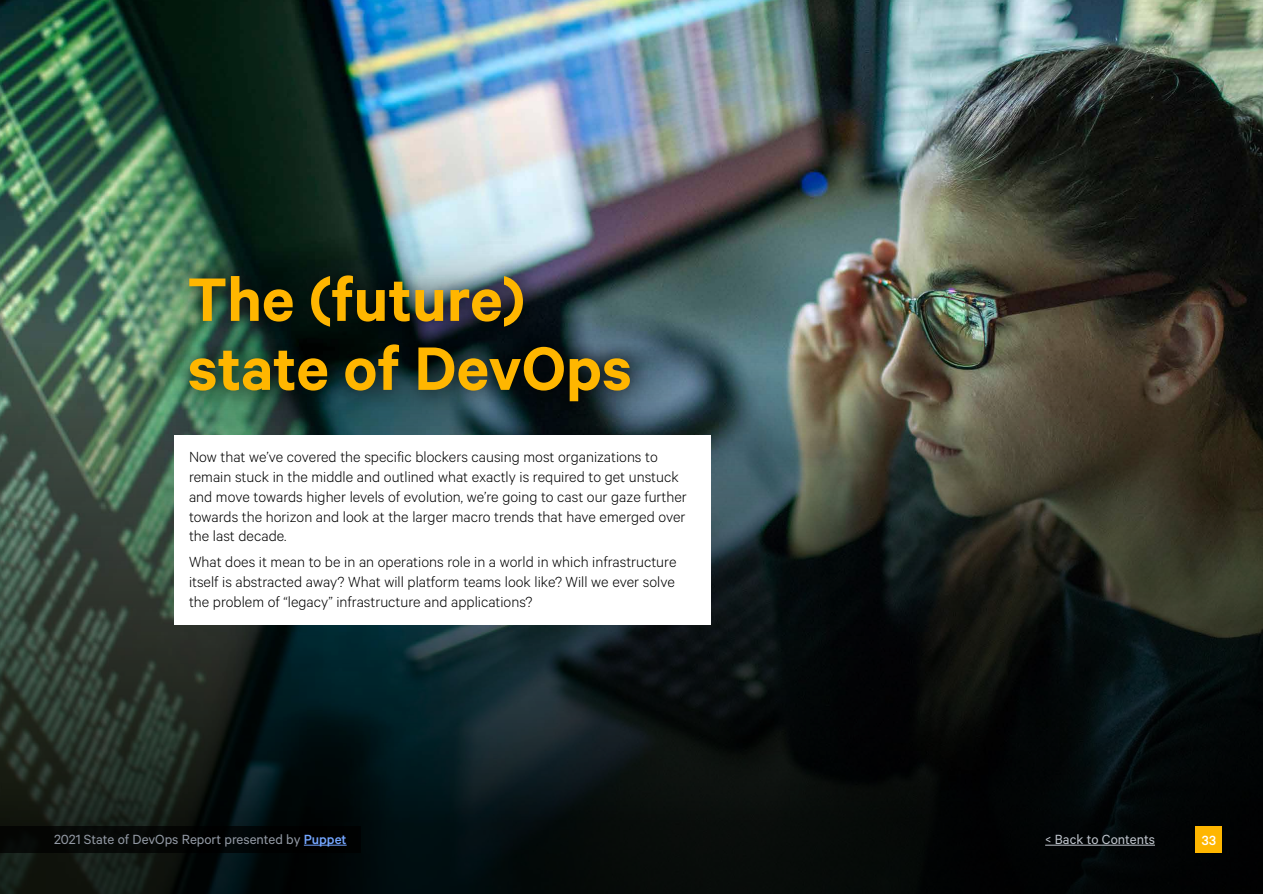
<style>
.page{position:relative;width:1263px;height:894px;background:#fff}
.page>*{position:absolute;margin:0;border:0;box-sizing:border-box;transform-origin:0 0}
.t1{font:600 69px/69px "Calibre";color:#ffb600}
.t2{font:300 16.5px/19.8px "Calibre";color:#000}
.t3{font:15px "Calibre";color:#939aa5}
.t4{font:15px "Calibre";color:#c0c5cd}
.t5{font:500 15px "Calibre";color:#fff}
.s1{font-weight:500;color:#74a6ff}
</style>
<div class="page">
<img style="left:0;top:0;width:1263px;height:108px">
<img style="left:0;top:108px;width:1263px;height:786px">
<div style="left:137px;top:223px;width:545px;height:228px;background:#000;opacity:.75"></div>
<div style="left:174px;top:435px;width:537px;height:190px;background:#fff"></div>
<div style="left:0;top:826px;width:362px;height:28px;background:#000"></div>
<hr style="left:304px;top:845px;width:43px;height:1px;background:#74a6ff">
<div style="left:1196px;top:826px;width:26px;height:28px;background:#ffb600"></div>
<hr style="left:1045px;top:845px;width:110px;height:1px;background:#c0c5cd">
<h1 class="t1" style="left:188px;top:263px;width:446px">The (future) state of DevOps</h1>
<p class="t2" style="left:189px;top:447px;width:499px">Now that we’ve covered the specific blockers causing most organizations to remain stuck in the middle and outlined what exactly is required to get unstuck and move towards higher levels of evolution, we’re going to cast our gaze further towards the horizon and look at the larger macro trends that have emerged over the last decade.</p>
<p class="t2" style="left:189px;top:552px;width:489px;text-align:justify">What does it mean to be in an operations role in a world in which infrastructure itself is abstracted away? What will platform teams look like? Will we ever solve the problem of “legacy” infrastructure and applications?</p>
<p class="t3" style="left:54px;top:831px;width:294px">2021 State of DevOps Report presented by <span class="s1">Puppet</span></p>
<p class="t4" style="left:1045px;top:831px;width:111px">&lt; Back to Contents</p>
<p class="t5" style="left:1202px;top:831px;width:16px">33</p>
</div>
